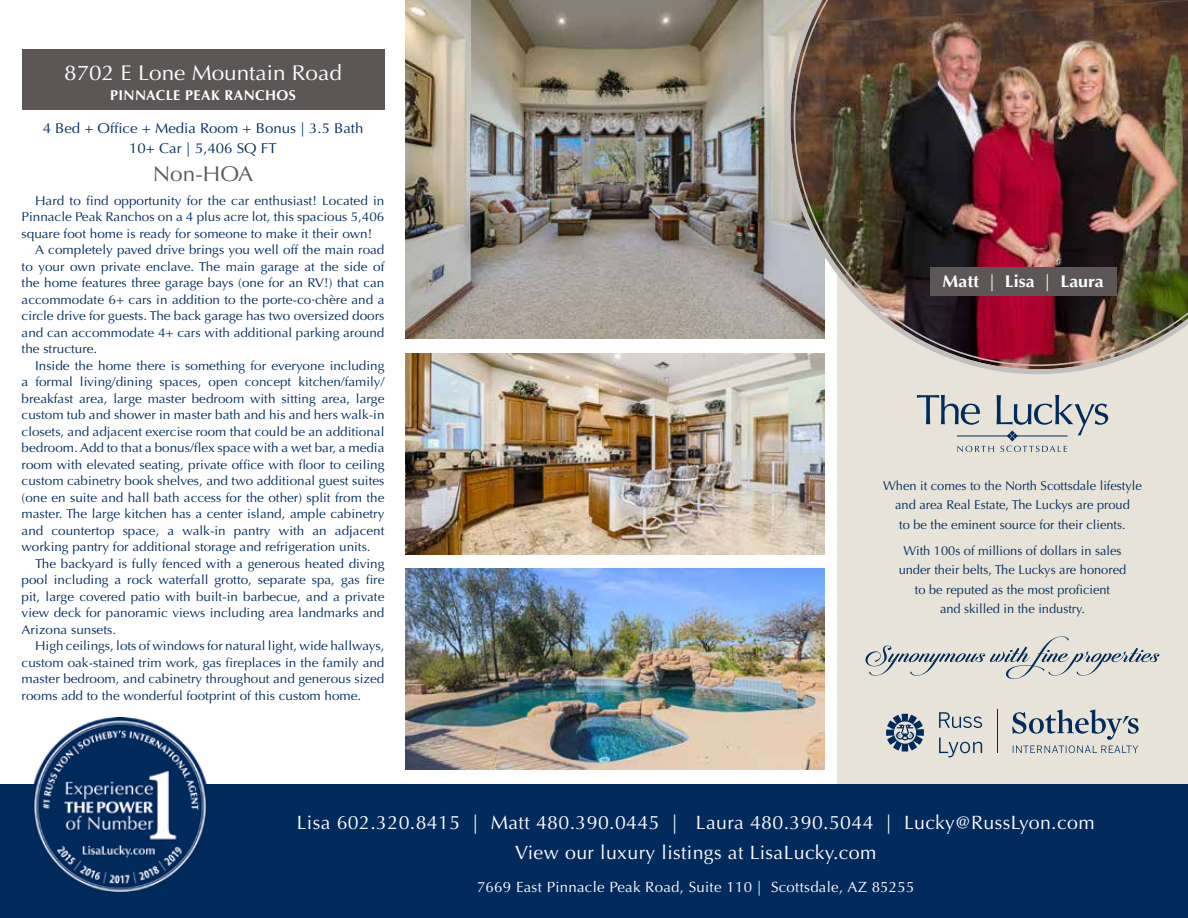
<style>
.page{position:relative;width:1188px;height:918px;background:#fff}
.page>*{position:absolute;margin:0;border:0;box-sizing:border-box;transform-origin:0 0}
.t1{font:21.3px "Optima";color:#fff;scale:1.05 1}
.t2{font:21.3px "Optima";color:#5c5756;scale:1.05 1}
.t3{font:19.35px/30px "Optima";letter-spacing:.02em;color:#fff;text-align:center}
.t4{font:700 16.95px "Optima";color:#fff;scale:1.05 1}
.t5{font:14.85px "Optima";letter-spacing:.02em;color:#fff}
.t6{font:14.25px/19.5px "Optima";color:#002b5c;text-align:center;scale:1.05 1}
.t7{font:700 14.25px "Optima";letter-spacing:.03em;color:#fff}
.t8{font:12.9px "Optima";color:#002b5c;scale:1.05 1}
.t9{font:12.9px/19.5px "Optima";color:#002b5c;text-align:center}
.s1{font-weight:400}
</style>
<div class="page">
<img style="left:405px;top:1px;width:381px;height:337px">
<svg style="left:917px;top:395px;width:191px;height:57px;background:#c6c8c7"></svg>
<hr style="left:1015px;top:436px;width:52px;height:1px;background:#002b5c">
<hr style="left:957px;top:436px;width:52px;height:1px;background:#002b5c">
<hr style="left:997px;top:709px;width:1px;height:44px;background:#002b5c">
<svg style="left:1012px;top:709px;width:127px;height:44px;background:#b9bfc0"></svg>
<svg style="left:939px;top:712px;width:43px;height:16px"></svg>
<svg style="left:939px;top:737px;width:43px;height:20px"></svg>
<svg style="left:886px;top:714px;width:38px;height:38px"></svg>
<svg style="left:786px;top:0;width:402px;height:374px;background:#c9c3bd"></svg>
<img style="left:794px;top:0;width:394px;height:366px">
<div style="left:930px;top:268px;width:187px;height:28px;background:#5c5756"></div>
<div style="left:0;top:784px;width:1188px;height:134px;background:#002b5c"></div>
<svg style="left:865px;top:636px;width:295px;height:43px;background:#cecfcb"></svg>
<img style="left:33px;top:718px;width:174px;height:175px">
<div style="left:22px;top:50px;width:362px;height:60px;background:#5c5756"></div>
<img style="left:405px;top:569px;width:419px;height:201px">
<img style="left:405px;top:353px;width:419px;height:201px">
<h1 class="t1" style="left:64px;top:61px;width:266px">8702 E Lone Mountain Road</h1>
<p class="t7" style="left:110px;top:87px;width:188px">PINNACLE PEAK RANCHOS</p>
<p class="t6" style="left:43px;top:119px;width:307px">4 Bed + Office + Media Room + Bonus | 3.5 Bath<br>10+ Car | 5,406 SQ FT</p>
<h1 class="t2" style="left:153px;top:162px;width:97px">Non-HOA</h1>
<p class="t8" style="left:35px;top:193px;width:334px">Hard to find opportunity for the car enthusiast! Located in</p>
<p class="t8" style="left:22px;top:209px;width:347px">Pinnacle Peak Ranchos on a 4 plus acre lot, this spacious 5,406</p>
<p class="t8" style="left:22px;top:226px;width:335px">square foot home is ready for someone to make it their own!</p>
<p class="t8" style="left:35px;top:242px;width:334px">A completely paved drive brings you well off the main road</p>
<p class="t8" style="left:22px;top:259px;width:347px">to your own private enclave. The main garage at the side of</p>
<p class="t8" style="left:22px;top:275px;width:347px">the home features three garage bays (one for an RV!) that can</p>
<p class="t8" style="left:22px;top:292px;width:347px">accommodate 6+ cars in addition to the porte-co·chère and a</p>
<p class="t8" style="left:22px;top:308px;width:347px">circle drive for guests. The back garage has two oversized doors</p>
<p class="t8" style="left:22px;top:325px;width:347px">and can accommodate 4+ cars with additional parking around</p>
<p class="t8" style="left:22px;top:341px;width:74px">the structure.</p>
<p class="t8" style="left:35px;top:358px;width:334px">Inside the home there is something for everyone including</p>
<p class="t8" style="left:22px;top:374px;width:347px">a formal living/dining spaces, open concept kitchen/family/</p>
<p class="t8" style="left:22px;top:391px;width:347px">breakfast area, large master bedroom with sitting area, large</p>
<p class="t8" style="left:22px;top:407px;width:347px">custom tub and shower in master bath and his and hers walk-in</p>
<p class="t8" style="left:22px;top:424px;width:347px">closets, and adjacent exercise room that could be an additional</p>
<p class="t8" style="left:22px;top:440px;width:347px">bedroom. Add to that a bonus/flex space with a wet bar, a media</p>
<p class="t8" style="left:22px;top:457px;width:347px">room with elevated seating, private office with floor to ceiling</p>
<p class="t8" style="left:22px;top:473px;width:347px">custom cabinetry book shelves, and two additional guest suites</p>
<p class="t8" style="left:22px;top:490px;width:347px">(one en suite and hall bath access for the other) split from the</p>
<p class="t8" style="left:22px;top:506px;width:347px">master. The large kitchen has a center island, ample cabinetry</p>
<p class="t8" style="left:22px;top:523px;width:347px">and countertop space, a walk-in pantry with an adjacent</p>
<p class="t8" style="left:22px;top:539px;width:334px">working pantry for additional storage and refrigeration units.</p>
<p class="t8" style="left:35px;top:556px;width:334px">The backyard is fully fenced with a generous heated diving</p>
<p class="t8" style="left:22px;top:572px;width:347px">pool including a rock waterfall grotto, separate spa, gas fire</p>
<p class="t8" style="left:22px;top:589px;width:347px">pit, large covered patio with built-in barbecue, and a private</p>
<p class="t8" style="left:22px;top:605px;width:347px">view deck for panoramic views including area landmarks and</p>
<p class="t8" style="left:22px;top:622px;width:92px">Arizona sunsets.</p>
<p class="t8" style="left:35px;top:638px;width:334px">High ceilings, lots of windows for natural light, wide hallways,</p>
<p class="t8" style="left:22px;top:655px;width:347px">custom oak-stained trim work, gas fireplaces in the family and</p>
<p class="t8" style="left:22px;top:671px;width:347px">master bedroom, and cabinetry throughout and generous sized</p>
<p class="t8" style="left:22px;top:688px;width:325px">rooms add to the wonderful footprint of this custom home.</p>
<h3 class="t4" style="left:943px;top:271px;width:155px">Matt <span class="s1">|</span> Lisa <span class="s1">|</span> Laura</h3>
<p class="t9" style="left:883px;top:476px;width:260px">When it comes to the North Scottsdale lifestyle and area Real Estate, The Luckys are proud<br>to be the eminent source for their clients.</p>
<p class="t9" style="left:899px;top:541px;width:229px">With 100s of millions of dollars in sales under their belts, The Luckys are honored to be reputed as the most proficient<br>and skilled in the industry.</p>
<h2 class="t3" style="left:297px;top:807px;width:799px">Lisa 602.320.8415 | Matt 480.390.0445 | Laura 480.390.5044 | Lucky@RussLyon.com<br>View our luxury listings at LisaLucky.com</h2>
<p class="t5" style="left:477px;top:878px;width:439px">7669 East Pinnacle Peak Road, Suite 110 | Scottsdale, AZ 85255</p>
</div>
